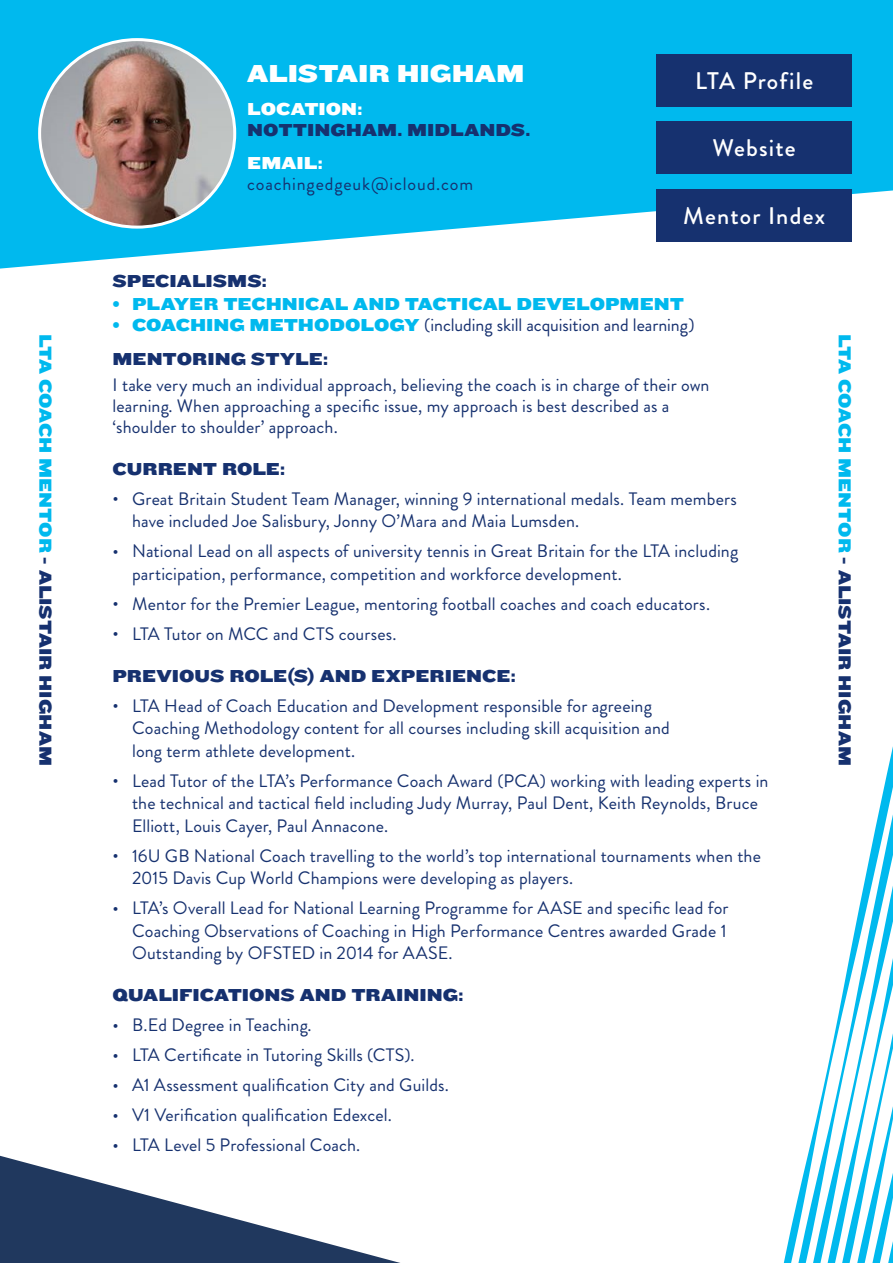
<style>
.page{position:relative;width:893px;height:1263px;background:#fff}
.page>*{position:absolute;margin:0;border:0;box-sizing:border-box;transform-origin:0 0}
.Bio_Name{font:25.5px "Knockout 73 Full Heviweight";color:#fff}
.t1{font:500 24px "Brandon Grotesque";letter-spacing:.05em;color:#fff}
.Bio_Body{font:18px/22.5px "Brandon Grotesque";letter-spacing:.005em;color:#16316f}
.Bio_H1{font:18px "Knockout 73 Full Heviweight";color:#16316f}
.t2{font:18px "Brandon Grotesque";letter-spacing:-.005em;color:#16306f}
.t3{font:18px "Knockout 73 Full Heviweight";color:#00b9ee}
.Bio_Email{font:18px "Brandon Grotesque";letter-spacing:.045em;color:#16316f}
.Bio_Location{font:18px "Knockout 73 Full Heviweight";color:#16316f}
.Bio_Details_H1{font:18px "Knockout 73 Full Heviweight";color:#fff}
.s1{font-family:"Knockout 73 Full Heviweight";color:#00b9ee}
.s2{color:#00b9ee}
</style>
<div class="page">
<svg style="left:0;top:1155px;width:400px;height:108px"></svg>
<svg style="left:0;top:0;width:892px;height:269px;fill:#00b9ee"></svg>
<svg style="left:783px;top:1206px;width:13px;height:57px"></svg>
<svg style="left:796px;top:1146px;width:14px;height:117px"></svg>
<svg style="left:810px;top:1085px;width:14px;height:178px"></svg>
<svg style="left:824px;top:751px;width:68px;height:512px"></svg>
<div style="left:656px;top:122px;width:195px;height:52px;background:#16316f"></div>
<img style="left:40px;top:40px;width:195px;height:187px">
<div style="left:656px;top:189px;width:195px;height:53px;background:#16316f"></div>
<div style="left:656px;top:54px;width:195px;height:52px;background:#16316f"></div>
<p class="Bio_Name" style="left:247px;top:55px;width:279px">ALISTAIR HIGHAM</p>
<p class="Bio_Details_H1" style="left:247px;top:96px;width:117px">LOCATION:</p>
<p class="Bio_Location" style="left:247px;top:117px;width:285px">NOTTINGHAM. MIDLANDS.</p>
<p class="Bio_Details_H1" style="left:247px;top:150px;width:77px">EMAIL:</p>
<p class="Bio_Email" style="left:247px;top:171px;width:227px">coachingedgeuk@icloud.com</p>
<p class="t1" style="left:695px;top:64px;width:120px">LTA Profile</p>
<p class="t1" style="left:712px;top:131px;width:85px">Website</p>
<p class="t1" style="left:683px;top:199px;width:143px">Mentor Index</p>
<p class="Bio_H1" style="left:112px;top:269px;width:156px">SPECIALISMS:</p>
<p class="t3" style="left:112px;top:291px;width:573px">• PLAYER TECHNICAL AND TACTICAL DEVELOPMENT</p>
<p class="t2" style="left:112px;top:312px;width:583px"><span class="s1">• COACHING METHODOLOGY</span> (including skill acquisition and learning)</p>
<p class="Bio_H1" style="left:112px;top:347px;width:217px">MENTORING STYLE:</p>
<p class="Bio_Body" style="left:112px;top:374px;width:598px;line-height:21px">I take very much an individual approach, believing the coach is in charge of their own learning. When approaching a specific issue, my approach is best described as a ‘shoulder to shoulder’ approach.</p>
<p class="Bio_H1" style="left:112px;top:456px;width:174px">CURRENT ROLE:</p>
<p class="Bio_Body" style="left:132px;top:488px;width:606px;text-indent:-20px">• Great Britain Student Team Manager, winning 9 international medals. Team members have included Joe Salisbury, Jonny O’Mara and Maia Lumsden.</p>
<p class="Bio_Body" style="left:132px;top:540px;width:607px;text-indent:-20px">• National Lead on all aspects of university tennis in Great Britain for the LTA including participation, performance, competition and workforce development.</p>
<p class="Bio_Body" style="left:112px;top:593px;width:599px">• Mentor for the Premier League, mentoring football coaches and coach educators.</p>
<p class="Bio_Body" style="left:112px;top:623px;width:285px">• LTA Tutor on MCC and CTS courses.</p>
<p class="Bio_H1" style="left:112px;top:663px;width:404px">PREVIOUS ROLE(S) AND EXPERIENCE:</p>
<p class="Bio_Body" style="left:132px;top:695px;width:539px;text-indent:-20px">• LTA Head of Coach Education and Development responsible for agreeing<br>Coaching Methodology content for all courses including skill acquisition and long term athlete development.</p>
<p class="Bio_Body" style="left:132px;top:770px;width:638px;text-indent:-20px">• Lead Tutor of the LTA’s Performance Coach Award (PCA) working with leading experts in the technical and tactical field including Judy Murray, Paul Dent, Keith Reynolds, Bruce<br>Elliott, Louis Cayer, Paul Annacone.</p>
<p class="Bio_Body" style="left:132px;top:845px;width:630px;text-indent:-20px">• 16U GB National Coach travelling to the world’s top international tournaments when the<br>2015 Davis Cup World Champions were developing as players.</p>
<p class="Bio_Body" style="left:132px;top:897px;width:598px;text-align:justify;text-indent:-20px">• LTA’s Overall Lead for National Learning Programme for AASE and specific lead for Coaching Observations of Coaching in High Performance Centres awarded Grade 1<br>Outstanding by OFSTED in 2014 for AASE.</p>
<p class="Bio_H1" style="left:112px;top:983px;width:352px">QUALIFICATIONS AND TRAINING:</p>
<p class="Bio_Body" style="left:112px;top:1014px;width:200px">• B.Ed Degree in Teaching.</p>
<p class="Bio_Body" style="left:112px;top:1044px;width:303px">• LTA Certificate in Tutoring Skills (CTS).</p>
<p class="Bio_Body" style="left:112px;top:1074px;width:338px">• A1 Assessment qualification City and Guilds.</p>
<p class="Bio_Body" style="left:112px;top:1104px;width:281px">• V1 Verification qualification Edexcel.</p>
<p class="Bio_Body" style="left:112px;top:1134px;width:249px">• LTA Level 5 Professional Coach.</p>
<p class="Bio_H1" style="left:58px;top:334px;width:430px;rotate:90deg"><span class="s2">LTA COACH MENTOR</span> - Alistair Higham</p>
<p class="Bio_H1" style="left:857px;top:334px;width:430px;rotate:90deg"><span class="s2">LTA COACH MENTOR</span> - Alistair Higham</p>
</div>
